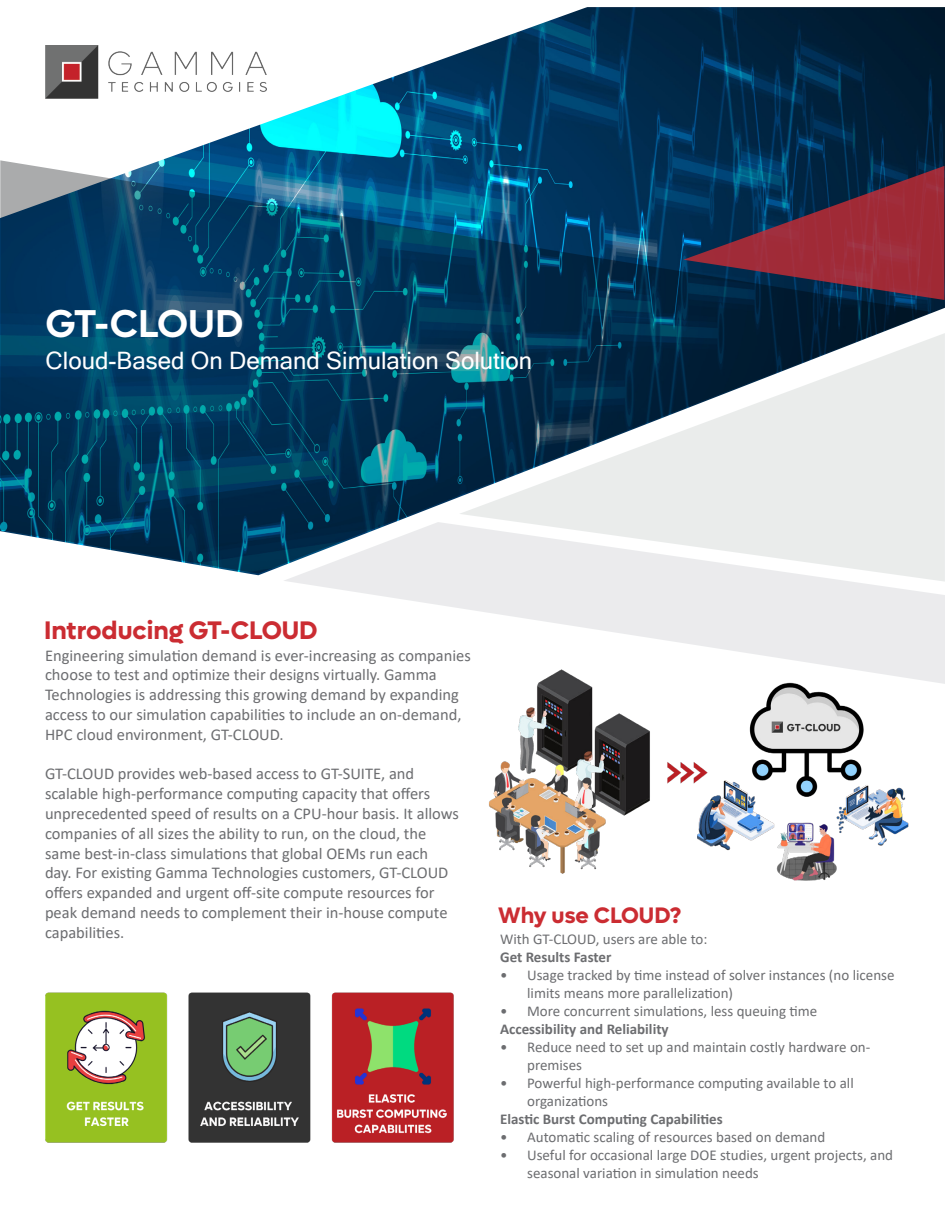
<style>
.page{position:relative;width:945px;height:1215px;background:#fff}
.page>*{position:absolute;margin:0;border:0;box-sizing:border-box;transform-origin:0 0}
.Big_white_titles_lig{font:600 39px "Lufga";color:#fff}
.Big_green_titles{font:700 25.5px "Lufga";color:#cb2c32}
.paragraph_text_black{font:24px "Microsoft Sans Serif";color:#fff}
.Small_green_titles{font:700 22.5px "Lufga";color:#cb2c32}
.paragraph_text_black-2{font:16.5px/19.8px "Calibri";color:#6c6d70}
.paragraph_text_black-3{font:15px/18px "Calibri";color:#6c6d70}
.paragraph_text_black-4{font:700 15px "Calibri";color:#6c6d70}
</style>
<div class="page">
<img style="left:45px;top:7px;width:900px;height:568px">
<div style="left:931px;top:333px;width:14px;height:189px;background:#eaeceb"></div>
<svg style="left:0;top:160px;width:931px;height:414px;background:#33617d"></svg>
<svg style="left:683px;top:166px;width:261px;height:134px;background:#502e46"></svg>
<svg style="left:283px;top:522px;width:662px;height:162px;fill:#ebebed"></svg>
<img style="left:46px;top:45px;width:220px;height:53px">
<img style="left:463px;top:646px;width:448px;height:235px">
<img style="left:45px;top:992px;width:409px;height:151px">
<p class="Big_white_titles_lig" style="left:46px;top:300px;width:199px">GT-CLOUD</p>
<p class="paragraph_text_black" style="left:46px;top:345px;width:488px">Cloud-Based On Demand Simulation Solution</p>
<p class="Big_green_titles" style="left:44px;top:615px;width:275px">Introducing GT-CLOUD</p>
<p class="paragraph_text_black-2" style="left:45px;top:645px;width:427px">Engineering simulation demand is ever-increasing as companies choose to test and optimize their designs virtually. Gamma Technologies is addressing this growing demand by expanding access to our simulation capabilities to include an on-demand, HPC cloud environment, GT-CLOUD.</p>
<p class="paragraph_text_black-2" style="left:45px;top:764px;width:416px">GT-CLOUD provides web-based access to GT-SUITE, and scalable high-performance computing capacity that offers unprecedented speed of results on a CPU-hour basis. It allows companies of all sizes the ability to run, on the cloud, the same best-in-class simulations that global OEMs run each day. For existing Gamma Technologies customers, GT-CLOUD offers expanded and urgent off-site compute resources for peak demand needs to complement their in-house compute capabilities.</p>
<p class="Small_green_titles" style="left:498px;top:902px;width:185px">Why use CLOUD?</p>
<p class="paragraph_text_black-3" style="left:500px;top:930px;width:209px">With GT-CLOUD, users are able to:</p>
<p class="paragraph_text_black-4" style="left:500px;top:947px;width:113px">Get Results Faster</p>
<p class="paragraph_text_black-3" style="left:527px;top:966px;width:369px;text-indent:-27px">• Usage tracked by time instead of solver instances (no license limits means more parallelization)</p>
<p class="paragraph_text_black-3" style="left:500px;top:1002px;width:319px">• More concurrent simulations, less queuing time</p>
<p class="paragraph_text_black-4" style="left:500px;top:1019px;width:170px">Accessibility and Reliability</p>
<p class="paragraph_text_black-3" style="left:527px;top:1038px;width:345px;text-indent:-27px">• Reduce need to set up and maintain costly hardware on&shy;premises</p>
<p class="paragraph_text_black-3" style="left:527px;top:1074px;width:328px;text-indent:-27px">• Powerful high-performance computing available to all organizations</p>
<p class="paragraph_text_black-4" style="left:500px;top:1109px;width:224px">Elastic Burst Computing Capabilities</p>
<p class="paragraph_text_black-3" style="left:500px;top:1128px;width:327px">• Automatic scaling of resources based on demand</p>
<p class="paragraph_text_black-3" style="left:527px;top:1146px;width:367px;text-indent:-27px">• Useful for occasional large DOE studies, urgent projects, and seasonal variation in simulation needs</p>
</div>
